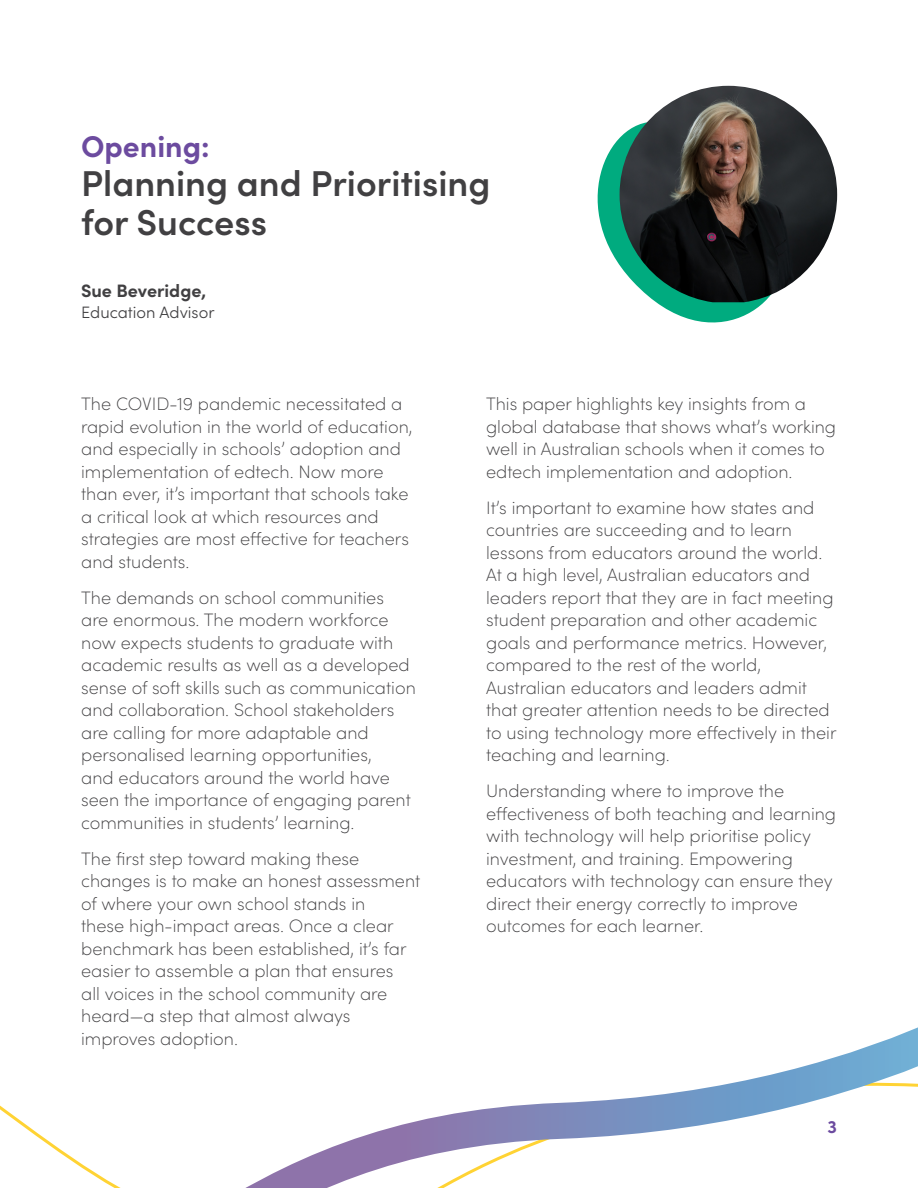
<style>
.page{position:relative;width:918px;height:1188px;background:#fff}
.page>*{position:absolute;margin:0;border:0;box-sizing:border-box;transform-origin:0 0}
.t1{font:600 36px/39px "Sofia Pro";color:#414042}
.t2{font:700 30px "Sofia Pro";color:#6c4b9f}
.t3{font:200 18px/22.5px "Sofia Pro";color:#414042}
.t4{font:700 18px "Sofia Pro";color:#414042}
.t5{font:700 18px "Sofia Pro";color:#6c4b9f}
.t6{font:300 16.5px "Sofia Pro";color:#414042}
</style>
<div class="page">
<svg style="left:597px;top:137px;width:167px;height:186px"></svg>
<img style="left:620px;top:86px;width:217px;height:216px">
<svg style="left:0;top:1027px;width:918px;height:161px"></svg>
<h2 class="t2" style="left:81px;top:123px;width:130px">Opening:</h2>
<h1 class="t1" style="left:81px;top:161px;width:411px">Planning and Prioritising for Success</h1>
<p class="t4" style="left:81px;top:277px;width:127px">Sue Beveridge,</p>
<p class="t6" style="left:81px;top:300px;width:135px">Education Advisor</p>
<p class="t3" style="left:81px;top:392px;width:333px">The COVID-19 pandemic necessitated a rapid evolution in the world of education, and especially in schools’ adoption and implementation of edtech. Now more than ever, it’s important that schools take a critical look at which resources and strategies are most effective for teachers and students.</p>
<p class="t3" style="left:81px;top:585px;width:336px">The demands on school communities are enormous. The modern workforce now expects students to graduate with academic results as well as a developed sense of soft skills such as communication and collaboration. School stakeholders are calling for more adaptable and personalised learning opportunities,<br>and educators around the world have seen the importance of engaging parent communities in students’ learning.</p>
<p class="t3" style="left:81px;top:846px;width:341px">The first step toward making these changes is to make an honest assessment of where your own school stands in<br>these high-impact areas. Once a clear benchmark has been established, it’s far easier to assemble a plan that ensures<br>all voices in the school community are heard—a step that almost always improves adoption.</p>
<p class="t3" style="left:486px;top:392px;width:352px">This paper highlights key insights from a global database that shows what’s working well in Australian schools when it comes to edtech implementation and adoption.</p>
<p class="t3" style="left:486px;top:495px;width:352px">It’s important to examine how states and countries are succeeding and to learn lessons from educators around the world.<br>At a high level, Australian educators and leaders report that they are in fact meeting student preparation and other academic goals and performance metrics. However, compared to the rest of the world, Australian educators and leaders admit that greater attention needs to be directed to using technology more effectively in their teaching and learning.</p>
<p class="t3" style="left:486px;top:779px;width:352px">Understanding where to improve the effectiveness of both teaching and learning with technology will help prioritise policy investment, and training. Empowering educators with technology can ensure they direct their energy correctly to improve outcomes for each learner.</p>
<p class="t5" style="left:827px;top:1112px;width:11px">3</p>
</div>
